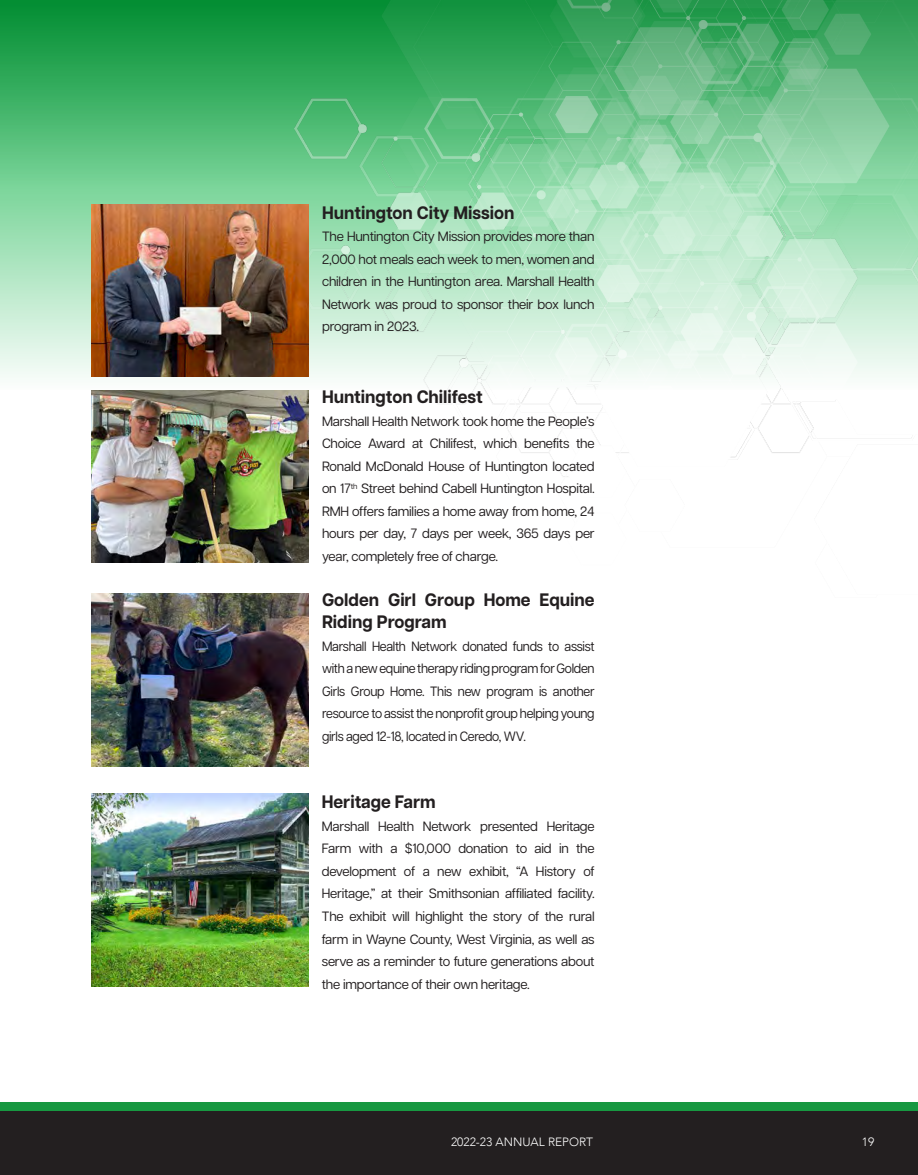
<style>
.page{position:relative;width:918px;height:1175px;background:#fff}
.page>*{position:absolute;margin:0;border:0;box-sizing:border-box;transform-origin:0 0}
.t1{font:700 18px/22.5px "Articulat CF";color:#231f20;scale:.96 1}
.t2{font:13.5px/22.5px "Articulat CF";letter-spacing:-.015em;color:#231f20;text-align:justify}
.t3{font:13.5px/22.5px "Articulat CF";letter-spacing:-.015em;color:#231f20;text-align:justify;scale:.93 1}
.t4{font:300 12px "Avenir";color:#fff}
</style>
<div class="page">
<div style="left:0;top:1111px;width:918px;height:63px;background:#231f20"></div>
<div style="left:0;top:1102px;width:918px;height:9px;background:#179841"></div>
<svg style="left:0;top:188px;width:294px;height:189px;background:#aee5c1"></svg>
<img style="left:294px;top:188px;width:624px;height:289px">
<svg style="left:0;top:0;width:918px;height:188px;background:#50b673"></svg>
<img style="left:91px;top:390px;width:218px;height:173px">
<img style="left:91px;top:204px;width:218px;height:173px">
<img style="left:91px;top:593px;width:218px;height:173px">
<img style="left:91px;top:793px;width:217px;height:194px">
<p class="t1" style="left:322px;top:201px;width:202px">Huntington City Mission</p>
<p class="t2" style="left:322px;top:224px;width:274px">The Huntington City Mission provides more than 2,000 hot meals each week to men, women and children in the Huntington area. Marshall Health Network was proud to sponsor their box lunch program in 2023.</p>
<p class="t1" style="left:322px;top:385px;width:169px">Huntington Chilifest</p>
<p class="t2" style="left:322px;top:409px;width:274px">Marshall Health Network took home the People’s Choice Award at Chilifest, which benefits the Ronald McDonald House of Huntington located on 17<sup>th</sup> Street behind Cabell Huntington Hospital.<br>RMH offers families a home away from home, 24 hours per day, 7 days per week, 365 days per year, completely free of charge.</p>
<p class="t1" style="left:322px;top:588px;width:286px">Golden Girl Group Home Equine<br>Riding Program</p>
<p class="t3" style="left:322px;top:634px;width:295px">Marshall Health Network donated funds to assist with a new equine therapy riding program for Golden Girls Group Home. This new program is another resource to assist the nonprofit group helping young girls aged 12-18, located in Ceredo, WV.</p>
<p class="t1" style="left:322px;top:790px;width:120px">Heritage Farm</p>
<p class="t2" style="left:322px;top:814px;width:274px">Marshall Health Network presented Heritage Farm with a $10,000 donation to aid in the development of a new exhibit, “A History of Heritage,” at their Smithsonian affiliated facility.<br>The exhibit will highlight the story of the rural farm in Wayne County, West Virginia, as well as serve as a reminder to future generations about the importance of their own heritage.</p>
<p class="t4" style="left:451px;top:1134px;width:144px">2022-23 ANNUAL REPORT</p>
<p class="t4" style="left:862px;top:1134px;width:14px">19</p>
</div>
